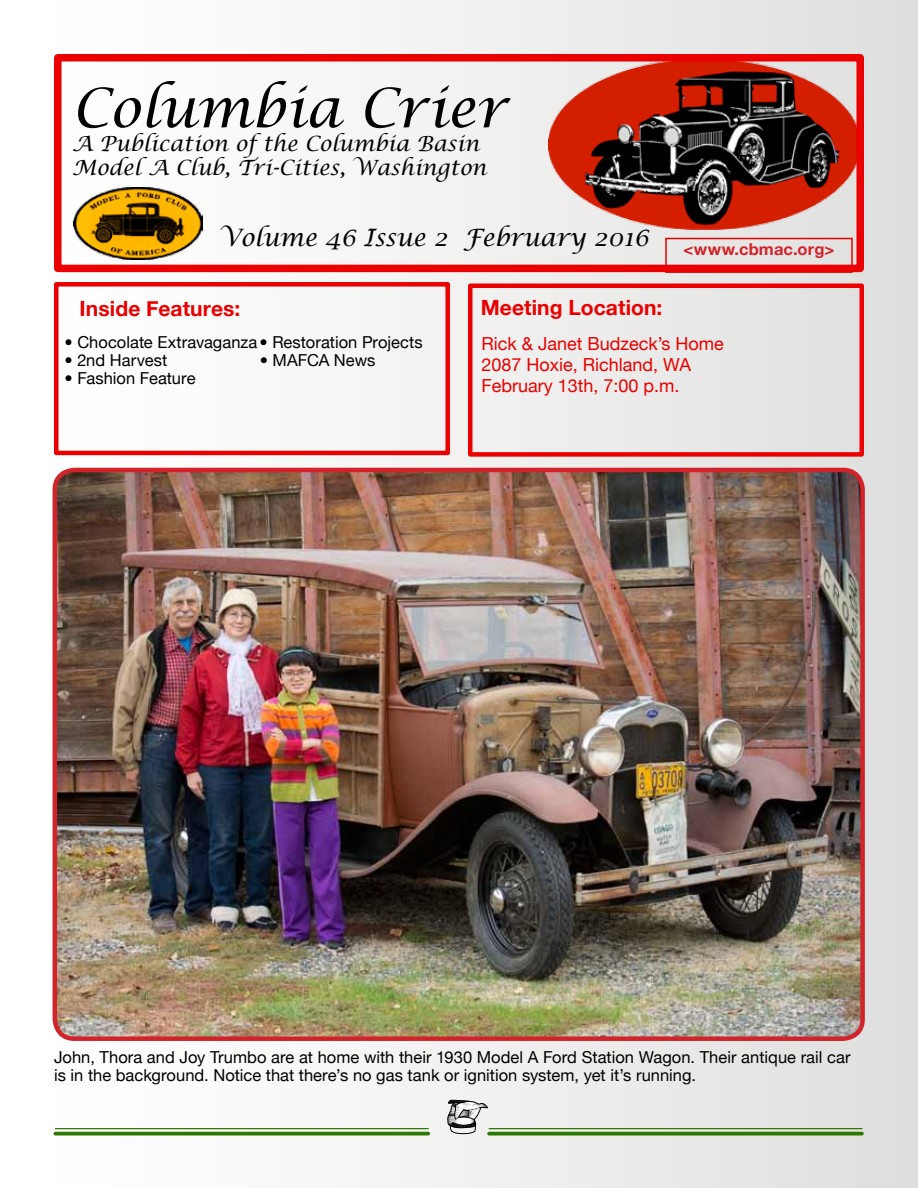
<style>
.page{position:relative;width:918px;height:1188px;background:#fff}
.page>*{position:absolute;margin:0;border:0;box-sizing:border-box;transform-origin:0 0}
.t1{font:italic 54px "Lucida Calligraphy";color:#000}
.t2{font:italic 24px "Lucida Calligraphy";color:#000}
.t3{font:italic 21px/24px "Lucida Calligraphy";color:#000}
.t4{font:700 21px "Helvetica Neue";letter-spacing:.005em;color:#ea0000}
.t5{font:18px/21px "Helvetica Neue";color:#ea0000}
.t6{font:16.5px/18px "Helvetica Neue";color:#000}
.t7{font:700 16.5px "Helvetica Neue";letter-spacing:.01em;color:#d2232a}
</style>
<div class="page">
<div style="left:1px;top:1px;width:917px;height:1186px;background:linear-gradient(to right,#fff,#e0dfde)"></div>
<div style="left:54px;top:282px;width:396px;height:173px;border:4px solid #ea0000"></div>
<div style="left:468px;top:283px;width:396px;height:174px;border:4px solid #ea0000"></div>
<svg style="left:448px;top:1100px;width:40px;height:34px"></svg>
<hr style="left:55px;top:1128px;width:373px;height:1px;background:#2d7800">
<svg style="left:55px;top:1132px;width:373px;height:4px"></svg>
<hr style="left:489px;top:1128px;width:373px;height:1px;background:#2d7800">
<svg style="left:489px;top:1132px;width:373px;height:4px"></svg>
<div style="left:665px;top:238px;width:188px;height:35px;border:2px solid #ea0000"></div>
<img style="left:548px;top:63px;width:307px;height:166px">
<div style="left:54px;top:54px;width:810px;height:218px;border:8px solid #ea0000"></div>
<img style="left:74px;top:187px;width:128px;height:72px">
<img style="left:55px;top:470px;width:808px;height:569px">
<div style="left:53px;top:468px;width:812px;height:573px;border:4px solid #d2232a;border-radius:20px"></div>
<h1 class="t1" style="left:72px;top:75px;width:436px">Columbia Crier</h1>
<p class="t3" style="left:72px;top:133px;width:416px">A Publication of the Columbia Basin<br>Model A Club, Tri-Cities, Washington</p>
<h2 class="t2" style="left:219px;top:223px;width:431px">Volume 46 Issue 2 February 2016</h2>
<p class="t4" style="left:80px;top:295px;width:162px">Inside Features:</p>
<p class="t4" style="left:481px;top:295px;width:183px">Meeting Location:</p>
<p class="t7" style="left:684px;top:239px;width:152px">&lt;www.cbmac.org&gt;</p>
<p class="t6" style="left:64px;top:333px;width:360px">• Chocolate Extravaganza• Restoration Projects</p>
<p class="t6" style="left:64px;top:351px;width:104px">• 2nd Harvest</p>
<p class="t6" style="left:260px;top:351px;width:117px">• MAFCA News</p>
<p class="t6" style="left:64px;top:369px;width:133px">• Fashion Feature</p>
<p class="t5" style="left:482px;top:333px;width:244px">Rick &amp; Janet Budzeck’s Home<br>2087 Hoxie, Richland, WA<br>February 13th, 7:00 p.m.</p>
<p class="t6" style="left:54px;top:1048px;width:798px">John, Thora and Joy Trumbo are at home with their 1930 Model A Ford Station Wagon. Their antique rail car is in the background. Notice that there’s no gas tank or ignition system, yet it’s running.</p>
</div>
